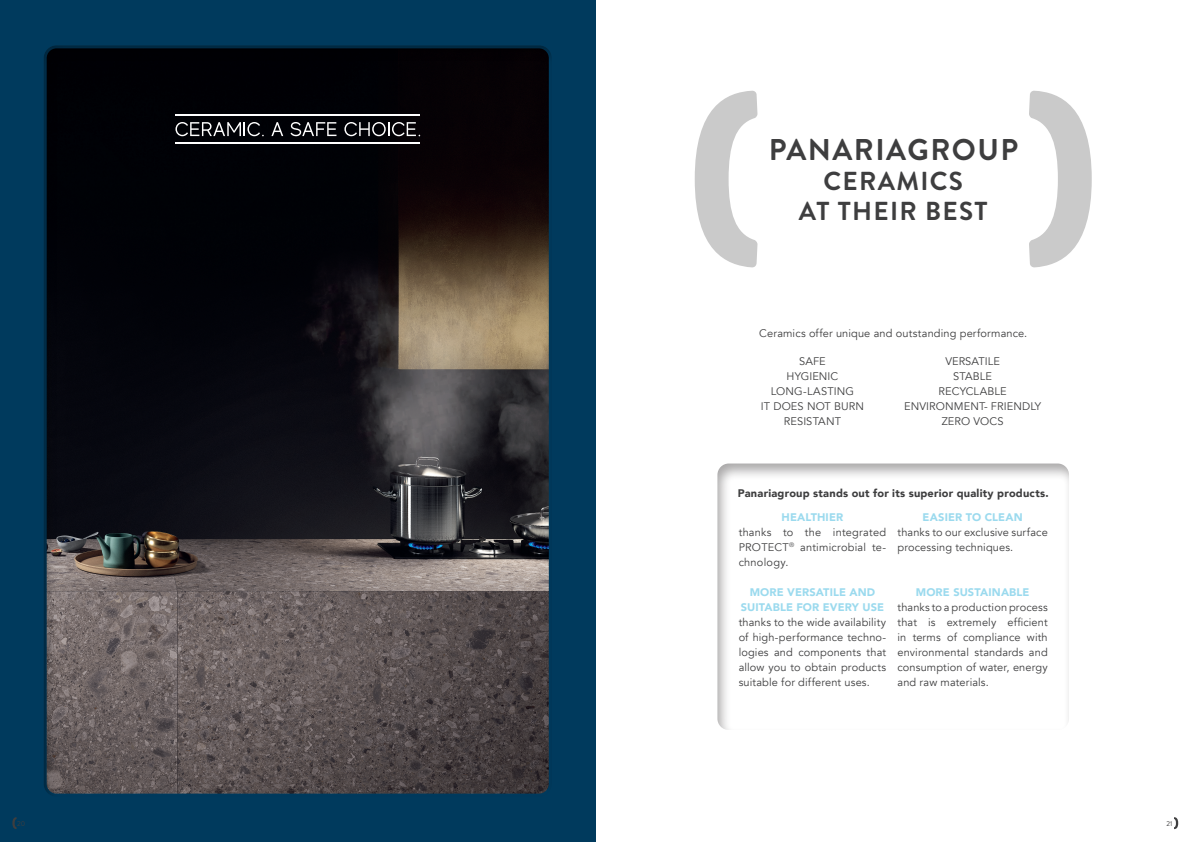
<style>
.page{position:relative;width:1191px;height:842px;background:#fff}
.page>*{position:absolute;margin:0;border:0;box-sizing:border-box;transform-origin:0 0}
.t1{font:700 30px "Brandon Grotesque";letter-spacing:.05em;color:#3e3e3f}
.t2{font:700 26px/30px "Brandon Grotesque";letter-spacing:.05em;color:#3e3e3f;text-align:center}
.Testi{font:11px/15px "Avenir";letter-spacing:.01em;color:#3e3e3f;text-align:justify}
.t3{font:900 11px "Avenir";letter-spacing:.01em;color:#9bdaee}
.t4{font:900 11px "Avenir";letter-spacing:.02em;color:#3e3e3f}
.t5{font:7px "Brandon Grotesque";color:#3e3e3f}
</style>
<div class="page">
<div style="left:0;top:0;width:595px;height:842px;background:#003a5d"></div>
<div style="left:709px;top:455px;width:360px;height:275px;background:#231f20;opacity:.39"></div>
<div style="left:44px;top:44px;width:508px;height:753px;background:#231f20;opacity:.39"></div>
<svg style="left:12px;top:817px;width:5px;height:12px"></svg>
<svg style="left:1174px;top:817px;width:4px;height:12px"></svg>
<hr style="left:175px;top:115px;width:245px;height:1px;background:#fff">
<hr style="left:175px;top:142px;width:245px;height:1px;background:#fff">
<svg style="left:175px;top:122px;width:89px;height:14px"></svg>
<svg style="left:271px;top:122px;width:12px;height:14px"></svg>
<svg style="left:290px;top:122px;width:46px;height:14px"></svg>
<svg style="left:344px;top:122px;width:76px;height:14px"></svg>
<svg style="left:694px;top:91px;width:63px;height:176px"></svg>
<svg style="left:1029px;top:91px;width:62px;height:176px"></svg>
<h1 class="t1" style="left:768px;top:129px;width:251px">PANARIAGROUP</h1>
<h2 class="t2" style="left:799px;top:166px;width:190px">CERAMICS<br>AT THEIR BEST</h2>
<p class="Testi" style="left:759px;top:326px;width:269px">Ceramics offer unique and outstanding performance.</p>
<p class="Testi" style="left:799px;top:354px;width:28px">SAFE</p>
<p class="Testi" style="left:786px;top:369px;width:53px">HYGIENIC</p>
<p class="Testi" style="left:771px;top:384px;width:85px">LONG-LASTING</p>
<p class="Testi" style="left:761px;top:399px;width:105px">IT DOES NOT BURN</p>
<p class="Testi" style="left:784px;top:414px;width:59px">RESISTANT</p>
<p class="Testi" style="left:945px;top:354px;width:56px">VERSATILE</p>
<p class="Testi" style="left:953px;top:369px;width:40px">STABLE</p>
<p class="Testi" style="left:938px;top:384px;width:70px">RECYCLABLE</p>
<p class="Testi" style="left:904px;top:399px;width:139px">ENVIRONMENT- FRIENDLY</p>
<p class="Testi" style="left:941px;top:414px;width:63px">ZERO VOCS</p>
<p class="t4" style="left:737px;top:484px;width:312px">Panariagroup stands out for its superior quality products.</p>
<p class="t3" style="left:781px;top:507px;width:63px">HEALTHIER</p>
<p class="Testi" style="left:738px;top:525px;width:149px">thanks to the integrated PROTECT<sup>®</sup> antimicrobial te&shy;chnology.</p>
<p class="t3" style="left:749px;top:582px;width:127px">MORE VERSATILE AND</p>
<p class="t3" style="left:740px;top:597px;width:145px">SUITABLE FOR EVERY USE</p>
<p class="Testi" style="left:738px;top:615px;width:149px">thanks to the wide availability of high-performance techno&shy;logies and components that allow you to obtain products suitable for different uses.</p>
<p class="t3" style="left:922px;top:507px;width:101px">EASIER TO CLEAN</p>
<p class="Testi" style="left:897px;top:525px;width:152px">thanks to our exclusive surface processing techniques.</p>
<p class="t3" style="left:915px;top:582px;width:115px">MORE SUSTAINABLE</p>
<p class="Testi" style="left:897px;top:600px;width:152px">thanks to a production process that is extremely efficient in terms of compliance with environmental standards and consumption of water, energy and raw materials.</p>
<p class="t5" style="left:17px;top:818px;width:10px">20</p>
<p class="t5" style="left:1166px;top:818px;width:7px">21</p>
</div>
